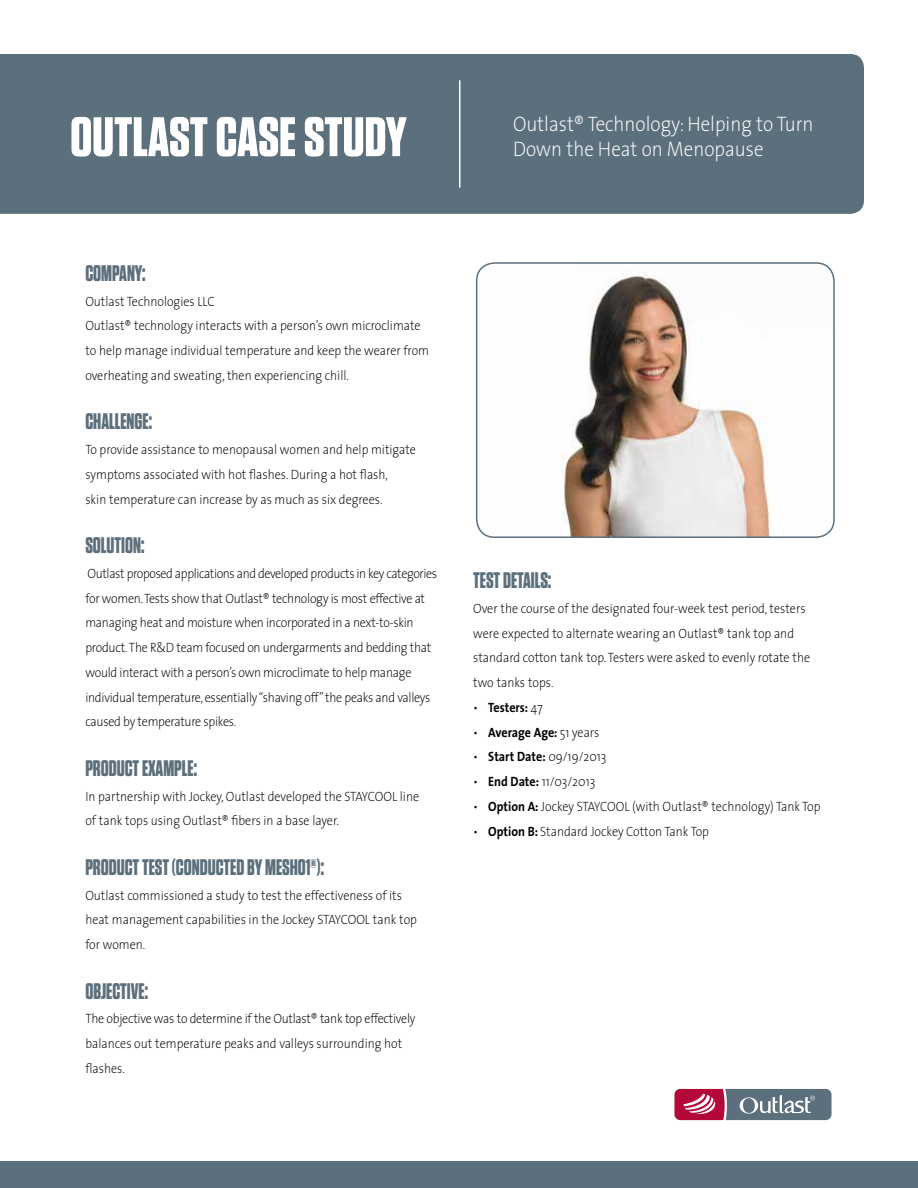
<style>
.page{position:relative;width:918px;height:1188px;background:#fff}
.page>*{position:absolute;margin:0;border:0;box-sizing:border-box;transform-origin:0 0}
.t1{font:700 55.65px "Tungsten";color:#fff}
.t2{font:700 22.5px "Tungsten";color:#5c6f7c;scale:.9 1}
.t3{font:200 21px "The Sans";color:#fff;scale:.9 1}
.t4{font:200 13.5px/24.8px "The Sans";color:#000;scale:.9 1}
.t5{font:200 13.5px/24.8px "The Sans";letter-spacing:-.02em;color:#000;scale:.9 1}
.t6{font:700 13.5px "The Sans";letter-spacing:-.005em;color:#000;scale:.9 1}
.s1{font-weight:200}
.s2{font-weight:700}
</style>
<div class="page">
<div style="left:0;top:54px;width:864px;height:160px;background:#5c6f7c"></div>
<hr style="left:459px;top:80px;width:1px;height:108px;background:#fff">
<svg style="left:674px;top:1088px;width:158px;height:33px;background:#937386"></svg>
<div style="left:0;top:1161px;width:918px;height:27px;background:#5c6f7c"></div>
<img style="left:477px;top:263px;width:357px;height:274px">
<div style="left:476px;top:262px;width:359px;height:276px;border:2px solid #5c6f7c;border-radius:18px"></div>
<h1 class="t1" style="left:70px;top:107px;width:338px">OUTLAST CASE STUDY</h1>
<h3 class="t3" style="left:513px;top:106px;width:335px">Outlast® Technology: Helping to Turn</h3>
<h3 class="t3" style="left:513px;top:132px;width:280px">Down the Heat on Menopause</h3>
<h2 class="t2" style="left:85px;top:261px;width:68px">COMPANY:</h2>
<p class="t4" style="left:85px;top:288px;width:383px">Outlast Technologies LLC<br>Outlast® technology interacts with a person’s own microclimate to help manage individual temperature and keep the wearer from overheating and sweating, then experiencing chill.</p>
<h2 class="t2" style="left:85px;top:410px;width:76px">CHALLENGE:</h2>
<p class="t4" style="left:85px;top:437px;width:369px">To provide assistance to menopausal women and help mitigate symptoms associated with hot flashes. During a hot flash,<br>skin temperature can increase by as much as six degrees.</p>
<h2 class="t2" style="left:85px;top:533px;width:67px">SOLUTION:</h2>
<p class="t5" style="left:85px;top:561px;width:392px">Outlast proposed applications and developed products in key categories for women. Tests show that Outlast® technology is most effective at managing heat and moisture when incorporated in a next-to-skin product. The R&amp;D team focused on undergarments and bedding that would interact with a person’s own microclimate to help manage individual temperature, essentially “shaving off” the peaks and valleys caused by temperature spikes.</p>
<h2 class="t2" style="left:85px;top:756px;width:126px">PRODUCT EXAMPLE:</h2>
<p class="t4" style="left:85px;top:783px;width:372px">In partnership with Jockey, Outlast developed the STAYCOOL line of tank tops using Outlast® fibers in a base layer.</p>
<h2 class="t2" style="left:85px;top:855px;width:267px">PRODUCT TEST (CONDUCTED BY MESH01®):</h2>
<p class="t4" style="left:85px;top:882px;width:370px">Outlast commissioned a study to test the effectiveness of its heat management capabilities in the Jockey STAYCOOL tank top for women.</p>
<h2 class="t2" style="left:85px;top:979px;width:71px">OBJECTIVE:</h2>
<p class="t4" style="left:85px;top:1006px;width:368px">The objective was to determine if the Outlast® tank top effectively balances out temperature peaks and valleys surrounding hot flashes.</p>
<h2 class="t2" style="left:473px;top:568px;width:88px">TEST DETAILS:</h2>
<p class="t4" style="left:473px;top:596px;width:376px">Over the course of the designated four-week test period, testers were expected to alternate wearing an Outlast® tank top and standard cotton tank top. Testers were asked to evenly rotate the two tanks tops.</p>
<p class="t6" style="left:473px;top:696px;width:79px"><span class="s1">•</span> Testers: <span class="s1">47</span></p>
<p class="t6" style="left:473px;top:721px;width:142px"><span class="s1">•</span> Average Age: <span class="s1">51 years</span></p>
<p class="t4" style="left:473px;top:744px;width:150px">• <span class="s2">Start Date:</span> 09/19/2013</p>
<p class="t4" style="left:473px;top:769px;width:137px">• <span class="s2">End Date:</span> 11/03/2013</p>
<p class="t4" style="left:473px;top:794px;width:387px">• <span class="s2">Option A:</span> Jockey STAYCOOL (with Outlast® technology) Tank Top</p>
<p class="t4" style="left:473px;top:818px;width:264px">• <span class="s2">Option B:</span> Standard Jockey Cotton Tank Top</p>
</div>
